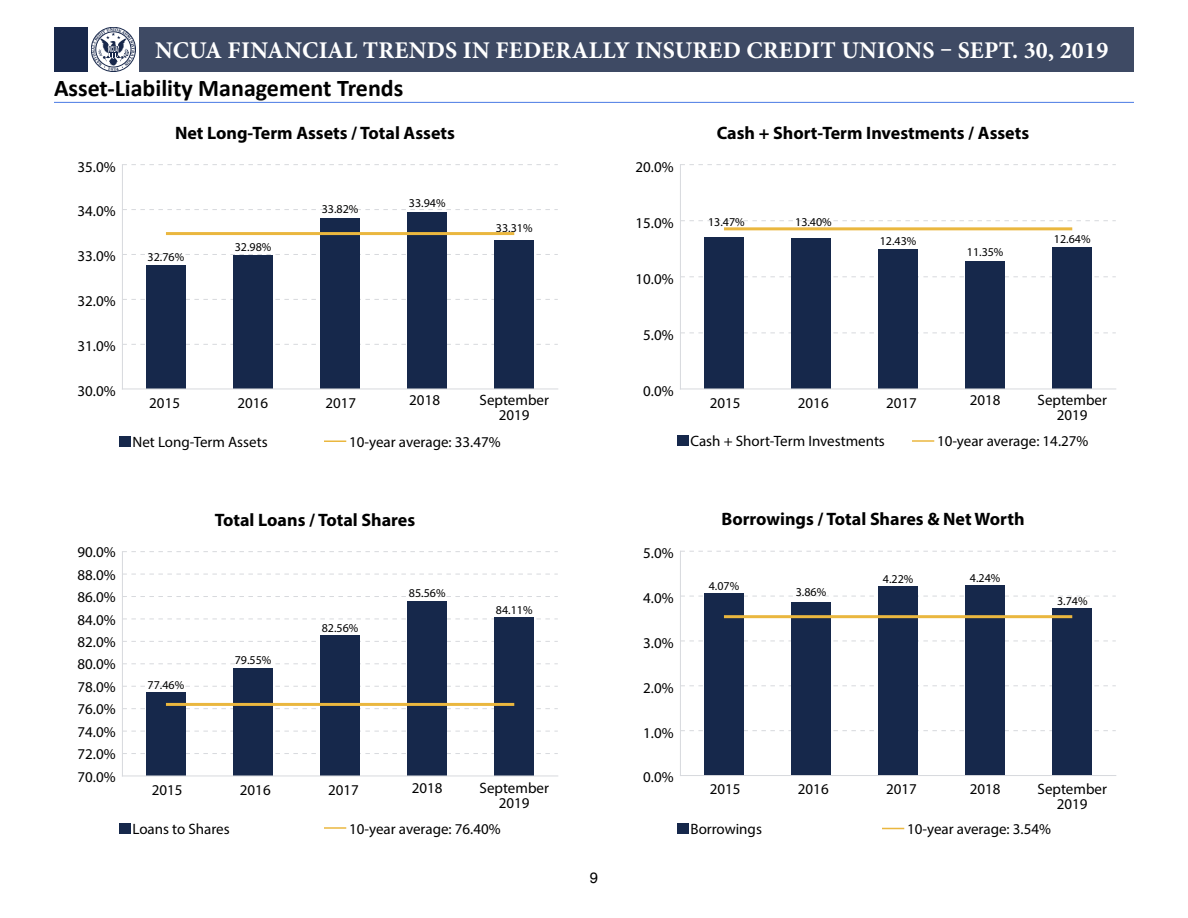
<style>
.page{position:relative;width:1188px;height:918px;background:#fff}
.page>*{position:absolute;margin:0;border:0;box-sizing:border-box;transform-origin:0 0}
.t1{font:700 24px "Minion Pro";letter-spacing:.01em;color:#fff}
.t2{font:700 24px "Calibri";color:#000}
.t3{font:700 18px "Myriad Pro";color:#000}
.t4{font:15px/15px "Myriad Pro";color:#000;text-align:center}
.t5{font:15px "Helvetica";color:#000}
.t6{font:12px "Myriad Pro";color:#000}
</style>
<div class="page">
<div style="left:54px;top:27px;width:78px;height:45px;background:#18284b"></div>
<div style="left:132px;top:27px;width:1002px;height:45px;background:#3e4a64"></div>
<div style="left:88px;top:26px;width:51px;height:47px;background:linear-gradient(to bottom,#fff,#fff)"></div>
<hr style="left:54px;top:102px;width:1080px;height:1px;background:#497ae4">
<div style="left:119px;top:436px;width:11px;height:11px;background:#16284b"></div>
<hr style="left:324px;top:440px;width:22px;height:2px;background:#eab73f">
<svg style="left:123px;top:344px;width:435px;height:1px"></svg>
<svg style="left:123px;top:299px;width:435px;height:1px"></svg>
<svg style="left:123px;top:254px;width:435px;height:1px"></svg>
<svg style="left:123px;top:209px;width:435px;height:1px"></svg>
<svg style="left:122px;top:164px;width:436px;height:1px"></svg>
<div style="left:146px;top:265px;width:40px;height:124px;background:#16284b"></div>
<div style="left:233px;top:255px;width:40px;height:134px;background:#16284b"></div>
<div style="left:320px;top:218px;width:40px;height:171px;background:#16284b"></div>
<div style="left:407px;top:212px;width:40px;height:177px;background:#16284b"></div>
<div style="left:494px;top:240px;width:40px;height:149px;background:#16284b"></div>
<hr style="left:122px;top:165px;width:1px;height:224px;background:#d7d9dd">
<hr style="left:122px;top:389px;width:436px;height:1px;background:#d7d9dd">
<hr style="left:166px;top:232px;width:348px;height:3px;background:#eab73f">
<div style="left:677px;top:435px;width:11px;height:11px;background:#16284b"></div>
<hr style="left:912px;top:440px;width:22px;height:2px;background:#eab73f">
<svg style="left:681px;top:333px;width:435px;height:1px"></svg>
<svg style="left:681px;top:276px;width:435px;height:1px"></svg>
<svg style="left:681px;top:220px;width:435px;height:1px"></svg>
<svg style="left:680px;top:164px;width:436px;height:1px"></svg>
<div style="left:704px;top:238px;width:40px;height:151px;background:#16284b"></div>
<div style="left:791px;top:239px;width:40px;height:150px;background:#16284b"></div>
<div style="left:878px;top:250px;width:40px;height:139px;background:#16284b"></div>
<div style="left:965px;top:262px;width:40px;height:127px;background:#16284b"></div>
<div style="left:1052px;top:247px;width:40px;height:142px;background:#16284b"></div>
<hr style="left:724px;top:227px;width:348px;height:3px;background:#eab73f">
<hr style="left:680px;top:165px;width:1px;height:224px;background:#d7d9dd">
<hr style="left:680px;top:389px;width:436px;height:1px;background:#d7d9dd">
<div style="left:119px;top:823px;width:11px;height:11px;background:#16284b"></div>
<hr style="left:324px;top:827px;width:22px;height:2px;background:#eab73f">
<svg style="left:123px;top:753px;width:435px;height:1px"></svg>
<svg style="left:123px;top:731px;width:435px;height:1px"></svg>
<svg style="left:123px;top:708px;width:435px;height:1px"></svg>
<svg style="left:123px;top:686px;width:435px;height:1px"></svg>
<svg style="left:123px;top:663px;width:435px;height:1px"></svg>
<svg style="left:123px;top:641px;width:435px;height:1px"></svg>
<svg style="left:123px;top:619px;width:435px;height:1px"></svg>
<svg style="left:123px;top:596px;width:435px;height:1px"></svg>
<svg style="left:123px;top:574px;width:435px;height:1px"></svg>
<svg style="left:122px;top:551px;width:436px;height:1px"></svg>
<div style="left:146px;top:692px;width:40px;height:84px;background:#16284b"></div>
<div style="left:233px;top:669px;width:40px;height:107px;background:#16284b"></div>
<div style="left:320px;top:635px;width:40px;height:141px;background:#16284b"></div>
<div style="left:407px;top:601px;width:40px;height:175px;background:#16284b"></div>
<div style="left:494px;top:618px;width:40px;height:158px;background:#16284b"></div>
<hr style="left:122px;top:552px;width:1px;height:224px;background:#d7d9dd">
<hr style="left:122px;top:776px;width:436px;height:1px;background:#d7d9dd">
<hr style="left:166px;top:703px;width:348px;height:3px;background:#eab73f">
<div style="left:677px;top:823px;width:11px;height:11px;background:#16284b"></div>
<svg style="left:882px;top:828px;width:22px;height:1px"></svg>
<svg style="left:681px;top:730px;width:435px;height:1px"></svg>
<svg style="left:681px;top:685px;width:435px;height:1px"></svg>
<svg style="left:681px;top:641px;width:435px;height:1px"></svg>
<svg style="left:681px;top:596px;width:435px;height:1px"></svg>
<svg style="left:681px;top:551px;width:435px;height:1px"></svg>
<div style="left:704px;top:593px;width:40px;height:183px;background:#16284b"></div>
<div style="left:791px;top:602px;width:40px;height:174px;background:#16284b"></div>
<div style="left:878px;top:586px;width:40px;height:190px;background:#16284b"></div>
<div style="left:965px;top:585px;width:40px;height:191px;background:#16284b"></div>
<div style="left:1052px;top:608px;width:40px;height:168px;background:#16284b"></div>
<hr style="left:680px;top:551px;width:1px;height:225px;background:#d7d9dd">
<hr style="left:680px;top:775px;width:436px;height:1px;background:#d7d9dd">
<hr style="left:724px;top:615px;width:348px;height:3px;background:#eab73f">
<svg style="left:92px;top:28px;width:43px;height:43px;background:#bec3cc"></svg>
<h1 class="t1" style="left:155px;top:34px;width:955px">NCUA FINANCIAL TRENDS IN FEDERALLY INSURED CREDIT UNIONS – SEPT. 30, 2019</h1>
<p class="t2" style="left:54px;top:73px;width:351px">Asset-Liability Management Trends</p>
<p class="t3" style="left:175px;top:121px;width:281px">Net Long-Term Assets / Total Assets</p>
<p class="t3" style="left:717px;top:121px;width:314px">Cash + Short-Term Investments / Assets</p>
<p class="t4" style="left:78px;top:159px;width:40px">35.0%</p>
<p class="t4" style="left:636px;top:159px;width:40px">20.0%</p>
<p class="t4" style="left:78px;top:204px;width:40px">34.0%</p>
<p class="t6" style="left:322px;top:202px;width:38px">33.82%</p>
<p class="t6" style="left:409px;top:196px;width:38px">33.94%</p>
<p class="t6" style="left:496px;top:220px;width:38px">33.31%</p>
<p class="t4" style="left:636px;top:215px;width:40px">15.0%</p>
<p class="t6" style="left:708px;top:215px;width:38px">13.47%</p>
<p class="t6" style="left:795px;top:215px;width:38px">13.40%</p>
<p class="t4" style="left:78px;top:249px;width:40px">33.0%</p>
<p class="t6" style="left:148px;top:250px;width:38px">32.76%</p>
<p class="t6" style="left:235px;top:240px;width:38px">32.98%</p>
<p class="t6" style="left:880px;top:234px;width:38px">12.43%</p>
<p class="t6" style="left:967px;top:244px;width:38px">11.35%</p>
<p class="t6" style="left:1054px;top:232px;width:38px">12.64%</p>
<p class="t4" style="left:636px;top:271px;width:40px">10.0%</p>
<p class="t4" style="left:78px;top:293px;width:40px">32.0%</p>
<p class="t4" style="left:78px;top:338px;width:40px">31.0%</p>
<p class="t4" style="left:643px;top:327px;width:32px">5.0%</p>
<p class="t4" style="left:78px;top:383px;width:40px">30.0%</p>
<p class="t4" style="left:149px;top:395px;width:32px">2015</p>
<p class="t4" style="left:237px;top:395px;width:32px">2016</p>
<p class="t4" style="left:326px;top:395px;width:32px">2017</p>
<p class="t4" style="left:409px;top:392px;width:32px">2018</p>
<p class="t4" style="left:480px;top:392px;width:71px">September<br>2019</p>
<p class="t4" style="left:643px;top:383px;width:32px">0.0%</p>
<p class="t4" style="left:710px;top:395px;width:32px">2015</p>
<p class="t4" style="left:798px;top:395px;width:32px">2016</p>
<p class="t4" style="left:886px;top:395px;width:32px">2017</p>
<p class="t4" style="left:970px;top:392px;width:32px">2018</p>
<p class="t4" style="left:1038px;top:392px;width:71px">September<br>2019</p>
<p class="t4" style="left:132px;top:434px;width:137px">Net Long-Term Assets</p>
<p class="t4" style="left:349px;top:434px;width:153px">10-year average: 33.47%</p>
<p class="t4" style="left:690px;top:434px;width:196px">Cash + Short-Term Investments</p>
<p class="t4" style="left:937px;top:434px;width:153px">10-year average: 14.27%</p>
<p class="t3" style="left:215px;top:508px;width:202px">Total Loans / Total Shares</p>
<p class="t3" style="left:721px;top:508px;width:305px">Borrowings / Total Shares &amp; Net Worth</p>
<p class="t4" style="left:78px;top:544px;width:40px">90.0%</p>
<p class="t4" style="left:643px;top:545px;width:32px">5.0%</p>
<p class="t4" style="left:78px;top:567px;width:40px">88.0%</p>
<p class="t4" style="left:78px;top:589px;width:40px">86.0%</p>
<p class="t4" style="left:78px;top:612px;width:40px">84.0%</p>
<p class="t6" style="left:322px;top:621px;width:38px">82.56%</p>
<p class="t6" style="left:409px;top:585px;width:38px">85.56%</p>
<p class="t6" style="left:496px;top:602px;width:38px">84.11%</p>
<p class="t4" style="left:643px;top:590px;width:32px">4.0%</p>
<p class="t6" style="left:709px;top:578px;width:32px">4.07%</p>
<p class="t6" style="left:796px;top:585px;width:32px">3.86%</p>
<p class="t6" style="left:883px;top:572px;width:32px">4.22%</p>
<p class="t6" style="left:970px;top:570px;width:32px">4.24%</p>
<p class="t6" style="left:1057px;top:593px;width:32px">3.74%</p>
<p class="t4" style="left:78px;top:634px;width:40px">82.0%</p>
<p class="t4" style="left:643px;top:635px;width:32px">3.0%</p>
<p class="t4" style="left:78px;top:657px;width:40px">80.0%</p>
<p class="t6" style="left:235px;top:652px;width:38px">79.55%</p>
<p class="t4" style="left:78px;top:679px;width:40px">78.0%</p>
<p class="t6" style="left:148px;top:677px;width:38px">77.46%</p>
<p class="t4" style="left:643px;top:680px;width:32px">2.0%</p>
<p class="t4" style="left:78px;top:702px;width:40px">76.0%</p>
<p class="t4" style="left:78px;top:724px;width:40px">74.0%</p>
<p class="t4" style="left:643px;top:725px;width:32px">1.0%</p>
<p class="t4" style="left:78px;top:747px;width:40px">72.0%</p>
<p class="t4" style="left:78px;top:769px;width:40px">70.0%</p>
<p class="t4" style="left:152px;top:782px;width:32px">2015</p>
<p class="t4" style="left:240px;top:782px;width:32px">2016</p>
<p class="t4" style="left:328px;top:782px;width:32px">2017</p>
<p class="t4" style="left:412px;top:781px;width:32px">2018</p>
<p class="t4" style="left:480px;top:781px;width:71px">September<br>2019</p>
<p class="t4" style="left:643px;top:770px;width:32px">0.0%</p>
<p class="t4" style="left:710px;top:782px;width:32px">2015</p>
<p class="t4" style="left:798px;top:782px;width:32px">2016</p>
<p class="t4" style="left:886px;top:782px;width:32px">2017</p>
<p class="t4" style="left:970px;top:782px;width:32px">2018</p>
<p class="t4" style="left:1038px;top:782px;width:71px">September<br>2019</p>
<p class="t4" style="left:132px;top:821px;width:99px">Loans to Shares</p>
<p class="t4" style="left:349px;top:821px;width:153px">10-year average: 76.40%</p>
<p class="t4" style="left:690px;top:821px;width:73px">Borrowings</p>
<p class="t4" style="left:907px;top:821px;width:145px">10-year average: 3.54%</p>
<p class="t5" style="left:590px;top:866px;width:10px">9</p>
</div>
